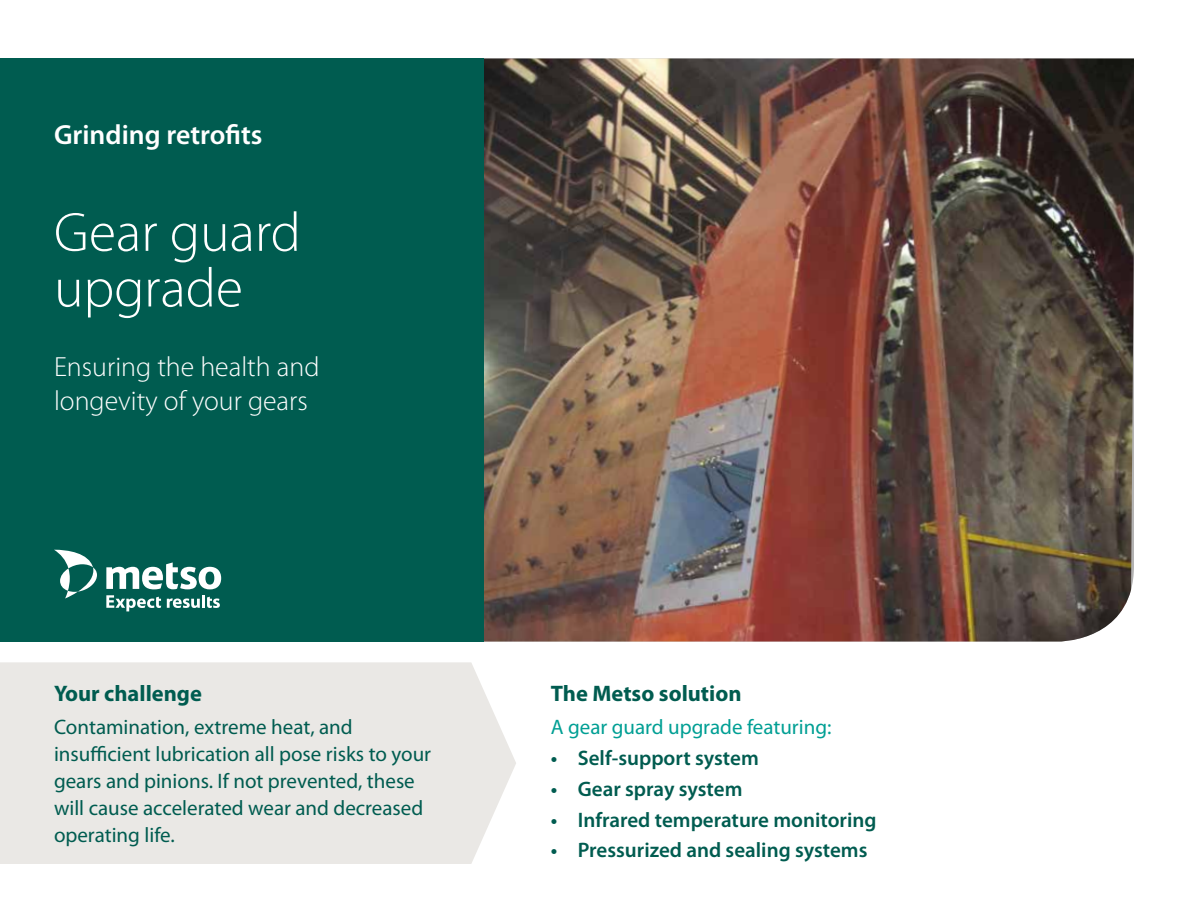
<style>
.page{position:relative;width:1188px;height:918px;background:#fff}
.page>*{position:absolute;margin:0;border:0;box-sizing:border-box;transform-origin:0 0}
.t1{font:300 55.65px/55.7px "Myriad Pro";color:#fff}
.t2{font:300 27.75px/34.5px "Myriad Pro";color:#fff}
.t3{font:600 27.75px "Myriad Pro";color:#fff}
.t4{font:700 22.5px "Myriad Pro";color:#005c50}
.t5{font:21px/27px "Myriad Pro";color:#005c50}
.t6{font:600 21px "Myriad Pro";color:#005c50}
.t7{font:21px "Myriad Pro";color:#009f94}
</style>
<div class="page">
<div style="left:0;top:662px;width:516px;height:202px;background:#eae8e5"></div>
<img style="left:484px;top:59px;width:650px;height:583px">
<div style="left:0;top:59px;width:484px;height:583px;background:#005c50"></div>
<svg style="left:106px;top:562px;width:115px;height:27px"></svg>
<svg style="left:54px;top:550px;width:43px;height:49px"></svg>
<svg style="left:106px;top:595px;width:55px;height:16px"></svg>
<svg style="left:167px;top:595px;width:53px;height:13px"></svg>
<h2 class="t3" style="left:54px;top:117px;width:210px">Grinding retrofits</h2>
<h1 class="t1" style="left:54px;top:205px;width:248px">Gear guard upgrade</h1>
<h2 class="t2" style="left:54px;top:350px;width:267px">Ensuring the health and longevity of your gears</h2>
<p class="t4" style="left:54px;top:680px;width:150px">Your challenge</p>
<p class="t5" style="left:54px;top:714px;width:379px">Contamination, extreme heat, and insufficient lubrication all pose risks to your gears and pinions. If not prevented, these will cause accelerated wear and decreased operating life.</p>
<p class="t4" style="left:551px;top:680px;width:192px">The Metso solution</p>
<p class="t7" style="left:551px;top:716px;width:282px">A gear guard upgrade featuring:</p>
<p class="t6" style="left:551px;top:745px;width:210px">• Self-support system</p>
<p class="t6" style="left:551px;top:776px;width:193px">• Gear spray system</p>
<p class="t6" style="left:551px;top:806px;width:327px">• Infrared temperature monitoring</p>
<p class="t6" style="left:551px;top:837px;width:318px">• Pressurized and sealing systems</p>
</div>
